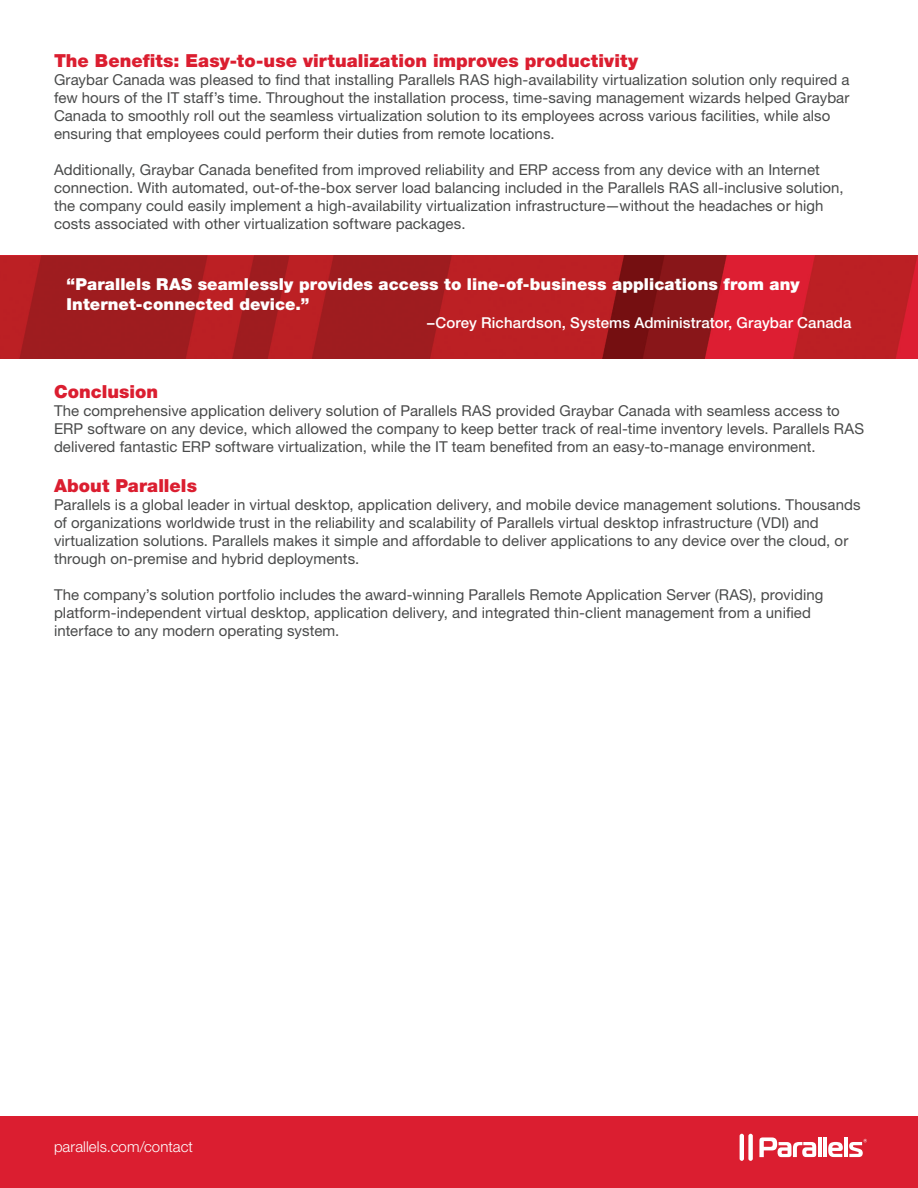
<style>
.page{position:relative;width:918px;height:1188px;background:#fff}
.page>*{position:absolute;margin:0;border:0;box-sizing:border-box;transform-origin:0 0}
.t1{font:900 18px "Helvetica Neue LT Std";letter-spacing:.005em;color:#db1e30}
.t2{font:900 16.5px/19.8px "Helvetica Neue LT Std";letter-spacing:.005em;color:#fff}
.t3{font:15px/18px "Helvetica Neue LT Std";letter-spacing:.005em;color:#494a4a}
.t4{font:500 15px "Helvetica Neue LT Std";letter-spacing:.005em;color:#fff}
.t5{font:300 15px "Helvetica Neue LT Std";letter-spacing:.005em;color:#fff}
</style>
<div class="page">
<div style="left:0;top:1116px;width:918px;height:72px;background:#db1e30"></div>
<hr style="left:740px;top:1134px;width:4px;height:27px;background:#fff;border-radius:2px">
<div style="left:748px;top:1134px;width:5px;height:27px;background:#fff;border-radius:2px"></div>
<svg style="left:828px;top:1142px;width:15px;height:15px"></svg>
<hr style="left:844px;top:1137px;width:4px;height:20px;background:#fff">
<hr style="left:823px;top:1137px;width:4px;height:20px;background:#fff">
<hr style="left:818px;top:1137px;width:4px;height:20px;background:#fff">
<svg style="left:759px;top:1137px;width:57px;height:20px"></svg>
<svg style="left:849px;top:1139px;width:18px;height:18px"></svg>
<img style="left:0;top:256px;width:918px;height:102px">
<p class="t1" style="left:54px;top:50px;width:586px">The Benefits: Easy-to-use virtualization improves productivity</p>
<p class="t3" style="left:54px;top:70px;width:797px">Graybar Canada was pleased to find that installing Parallels RAS high-availability virtualization solution only required a few hours of the IT staff’s time. Throughout the installation process, time-saving management wizards helped Graybar Canada to smoothly roll out the seamless virtualization solution to its employees across various facilities, while also ensuring that employees could perform their duties from remote locations.</p>
<p class="t3" style="left:54px;top:160px;width:791px">Additionally, Graybar Canada benefited from improved reliability and ERP access from any device with an Internet connection. With automated, out-of-the-box server load balancing included in the Parallels RAS all-inclusive solution, the company could easily implement a high-availability virtualization infrastructure—without the headaches or high costs associated with other virtualization software packages.</p>
<p class="t2" style="left:67px;top:274px;width:735px">“Parallels RAS seamlessly provides access to line-of-business applications from any<br>Internet-connected device.”</p>
<p class="t4" style="left:427px;top:314px;width:426px">–Corey Richardson, Systems Administrator, Graybar Canada</p>
<p class="t1" style="left:54px;top:381px;width:106px">Conclusion</p>
<p class="t3" style="left:54px;top:402px;width:812px">The comprehensive application delivery solution of Parallels RAS provided Graybar Canada with seamless access to<br>ERP software on any device, which allowed the company to keep better track of real-time inventory levels. Parallels RAS delivered fantastic ERP software virtualization, while the IT team benefited from an easy-to-manage environment.</p>
<p class="t1" style="left:54px;top:474px;width:145px">About Parallels</p>
<p class="t3" style="left:54px;top:495px;width:808px">Parallels is a global leader in virtual desktop, application delivery, and mobile device management solutions. Thousands of organizations worldwide trust in the reliability and scalability of Parallels virtual desktop infrastructure (VDI) and virtualization solutions. Parallels makes it simple and affordable to deliver applications to any device over the cloud, or through on-premise and hybrid deployments.</p>
<p class="t3" style="left:54px;top:585px;width:771px">The company’s solution portfolio includes the award-winning Parallels Remote Application Server (RAS), providing platform-independent virtual desktop, application delivery, and integrated thin-client management from a unified interface to any modern operating system.</p>
<p class="t5" style="left:54px;top:1137px;width:141px">parallels.com/contact</p>
</div>
